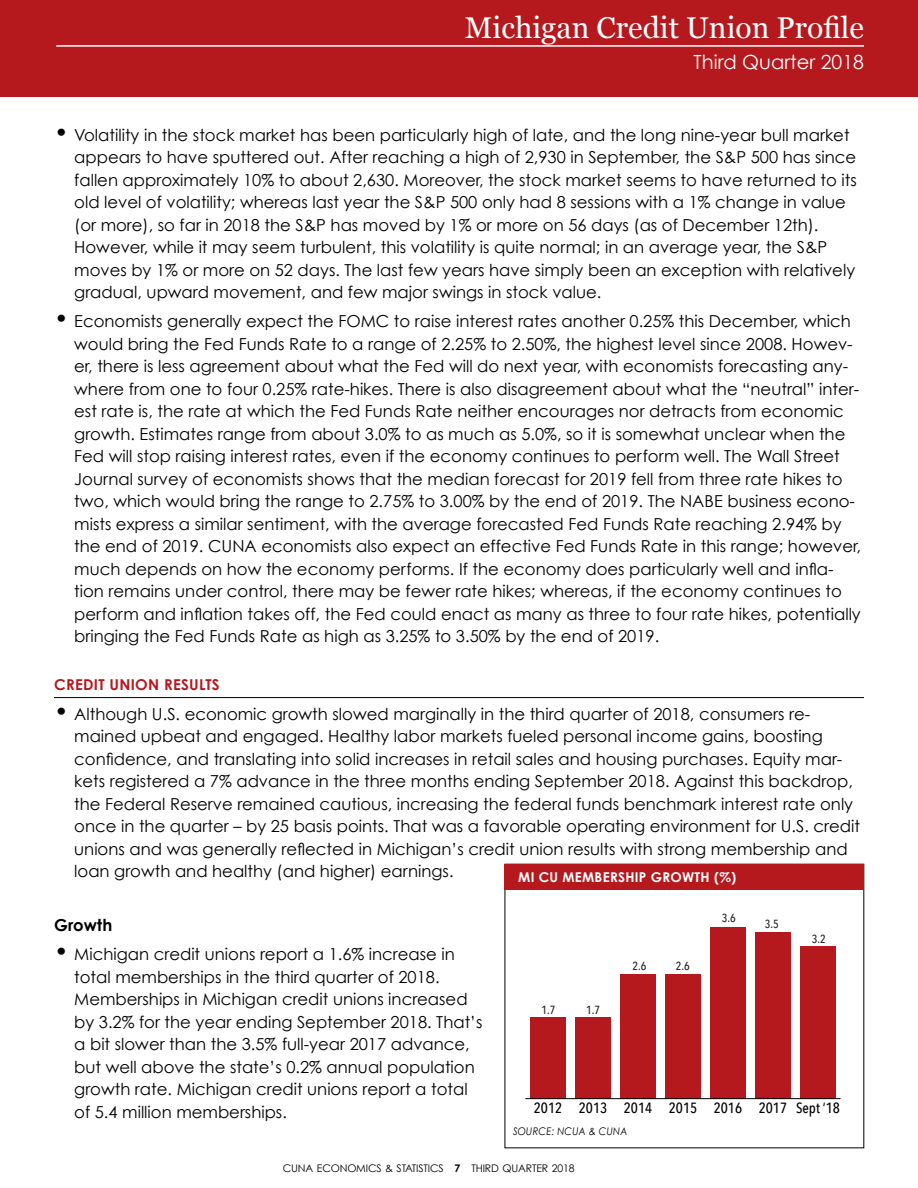
<style>
.page{position:relative;width:918px;height:1188px;background:#fff}
.page>*{position:absolute;margin:0;border:0;box-sizing:border-box;transform-origin:0 0}
.t1{font:30px "Georgia";color:#fff}
.t2{font:19.5px "Century Gothic";color:#fff}
.t3{font:16.5px/22.5px "Century Gothic";color:#000}
.Subhead-body{font:700 16.5px "Century Gothic";letter-spacing:.01em;color:#000}
.CU_Results_subhead{font:700 15px "Century Gothic";letter-spacing:.02em;color:#b5191e}
.t4{font:500 14.7px "Avenir Next Condensed";color:#000}
.Chart_Head{font:700 13.5px "Century Gothic";letter-spacing:.02em;color:#fff}
.t5{font:500 11.7px "Avenir Next Condensed";color:#231f20}
.t6{font:10.5px "Century Gothic";letter-spacing:-.015em;color:#000}
.Chart_Source_Line{font:italic 10.5px "Century Gothic";letter-spacing:.02em;color:#000;scale:.9 1}
.s1{font-size:24px}
.s2{font-weight:700}
</style>
<div class="page">
<div style="left:0;top:0;width:918px;height:97px;background:#b5191e"></div>
<hr style="left:56px;top:45px;width:808px;height:2px;background:#fff">
<hr style="left:54px;top:697px;width:810px;height:1px;background:#000">
<div style="left:530px;top:1018px;width:36px;height:81px;background:#b5191e"></div>
<div style="left:575px;top:1018px;width:36px;height:81px;background:#b5191e"></div>
<div style="left:620px;top:975px;width:36px;height:124px;background:#b5191e"></div>
<div style="left:665px;top:975px;width:36px;height:124px;background:#b5191e"></div>
<div style="left:710px;top:927px;width:36px;height:172px;background:#b5191e"></div>
<div style="left:755px;top:932px;width:36px;height:167px;background:#b5191e"></div>
<div style="left:800px;top:946px;width:36px;height:153px;background:#b5191e"></div>
<hr style="left:526px;top:1098px;width:314px;height:1px;background:#000">
<div style="left:505px;top:864px;width:359px;height:26px;background:#b5191e"></div>
<h1 class="t1" style="left:465px;top:6px;width:401px">Michigan Credit Union Profile</h1>
<p class="t2" style="left:694px;top:50px;width:172px">Third Quarter 2018</p>
<p class="t3" style="left:74px;top:123px;width:784px;text-indent:-20px"><span class="s1">•</span> Volatility in the stock market has been particularly high of late, and the long nine-year bull market appears to have sputtered out. After reaching a high of 2,930 in September, the S&amp;P 500 has since fallen approximately 10% to about 2,630. Moreover, the stock market seems to have returned to its old level of volatility; whereas last year the S&amp;P 500 only had 8 sessions with a 1% change in value (or more), so far in 2018 the S&amp;P has moved by 1% or more on 56 days (as of December 12th).<br>However, while it may seem turbulent, this volatility is quite normal; in an average year, the S&amp;P moves by 1% or more on 52 days. The last few years have simply been an exception with relatively gradual, upward movement, and few major swings in stock value.</p>
<p class="t3" style="left:74px;top:310px;width:788px;text-indent:-20px"><span class="s1">•</span> Economists generally expect the FOMC to raise interest rates another 0.25% this December, which would bring the Fed Funds Rate to a range of 2.25% to 2.50%, the highest level since 2008. Howev&shy;er, there is less agreement about what the Fed will do next year, with economists forecasting any&shy;where from one to four 0.25% rate-hikes. There is also disagreement about what the “neutral” inter&shy;est rate is, the rate at which the Fed Funds Rate neither encourages nor detracts from economic growth. Estimates range from about 3.0% to as much as 5.0%, so it is somewhat unclear when the Fed will stop raising interest rates, even if the economy continues to perform well. The Wall Street Journal survey of economists shows that the median forecast for 2019 fell from three rate hikes to two, which would bring the range to 2.75% to 3.00% by the end of 2019. The NABE business econo&shy;mists express a similar sentiment, with the average forecasted Fed Funds Rate reaching 2.94% by the end of 2019. CUNA economists also expect an effective Fed Funds Rate in this range; however, much depends on how the economy performs. If the economy does particularly well and infla&shy;tion remains under control, there may be fewer rate hikes; whereas, if the economy continues to perform and inflation takes off, the Fed could enact as many as three to four rate hikes, potentially bringing the Fed Funds Rate as high as 3.25% to 3.50% by the end of 2019.</p>
<p class="CU_Results_subhead" style="left:54px;top:675px;width:167px">CREDIT UNION RESULTS</p>
<p class="t3" style="left:74px;top:702px;width:787px;text-indent:-20px"><span class="s1">•</span> Although U.S. economic growth slowed marginally in the third quarter of 2018, consumers re&shy;mained upbeat and engaged. Healthy labor markets fueled personal income gains, boosting confidence, and translating into solid increases in retail sales and housing purchases. Equity mar&shy;kets registered a 7% advance in the three months ending September 2018. Against this backdrop, the Federal Reserve remained cautious, increasing the federal funds benchmark interest rate only once in the quarter – by 25 basis points. That was a favorable operating environment for U.S. credit unions and was generally reflected in Michigan’s credit union results with strong membership and loan growth and healthy (and higher) earnings.</p>
<p class="Subhead-body" style="left:54px;top:915px;width:60px">Growth</p>
<p class="t3" style="left:74px;top:943px;width:410px;text-indent:-20px"><span class="s1">•</span> Michigan credit unions report a 1.6% increase in total memberships in the third quarter of 2018.<br>Memberships in Michigan credit unions increased by 3.2% for the year ending September 2018. That’s a bit slower than the 3.5% full-year 2017 advance, but well above the state’s 0.2% annual population growth rate. Michigan credit unions report a total of 5.4 million memberships.</p>
<p class="Chart_Head" style="left:518px;top:869px;width:220px">MI CU MEMBERSHIP GROWTH (%)</p>
<p class="t5" style="left:722px;top:911px;width:15px">3.6</p>
<p class="t5" style="left:765px;top:917px;width:15px">3.5</p>
<p class="t5" style="left:812px;top:932px;width:15px">3.2</p>
<p class="t5" style="left:632px;top:958px;width:15px">2.6</p>
<p class="t5" style="left:676px;top:958px;width:15px">2.6</p>
<p class="t5" style="left:541px;top:1003px;width:15px">1.7</p>
<p class="t5" style="left:586px;top:1003px;width:15px">1.7</p>
<p class="t4" style="left:534px;top:1099px;width:308px">2012 2013 2014 2015 2016 2017 Sept ’18</p>
<p class="Chart_Source_Line" style="left:513px;top:1125px;width:129px">SOURCE: NCUA &amp; CUNA</p>
<p class="t6" style="left:283px;top:1161px;width:293px">CUNA ECONOMICS &amp; STATISTICS <span class="s2">7</span> THIRD QUARTER 2018</p>
</div>
